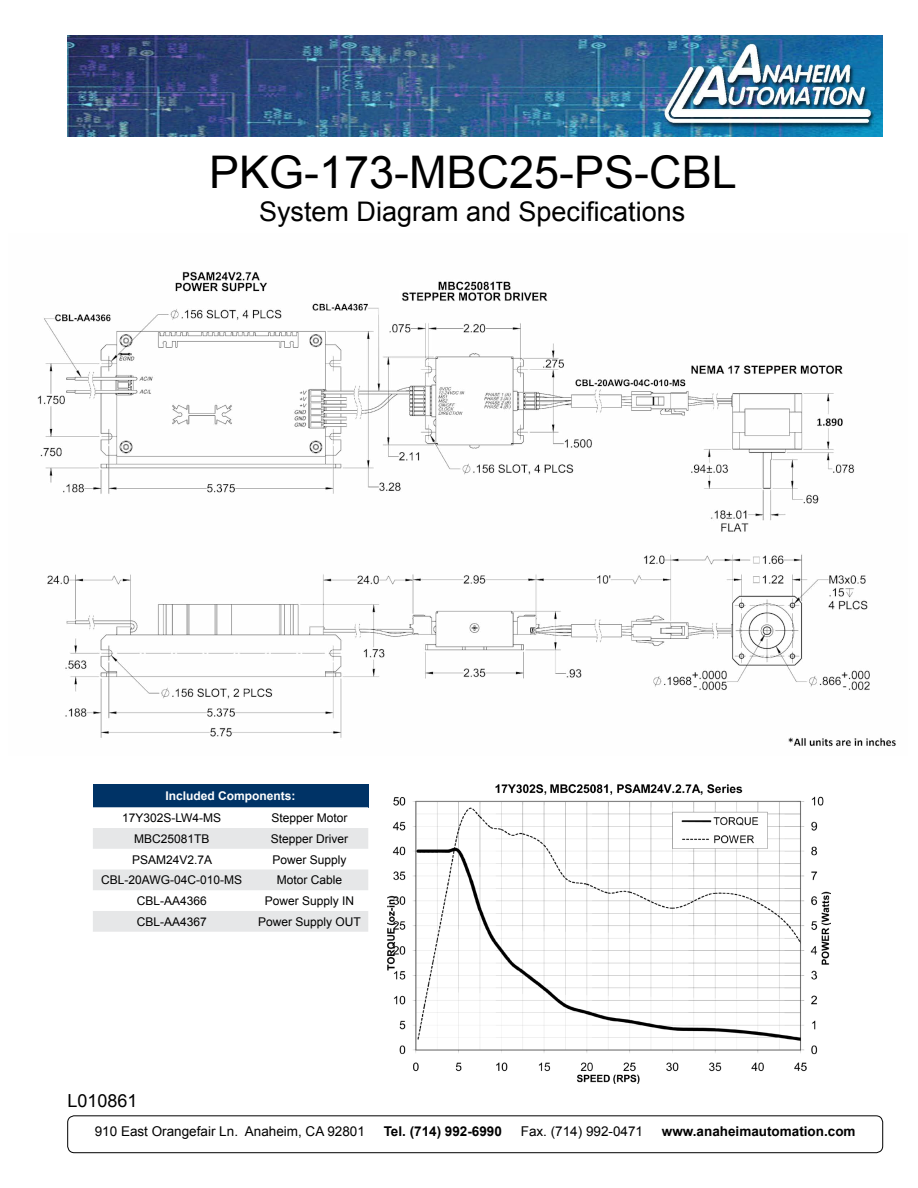
<style>
.page{position:relative;width:918px;height:1188px;background:#fff}
.page>*{position:absolute;margin:0;border:0;box-sizing:border-box;transform-origin:0 0}
.t1{font:45px "Arial";color:#000}
.t2{font:27px "Arial";color:#000}
.t3{font:18px "Arial";color:#000}
.t4{font:13.5px "Arial";color:#000}
.t5{font:700 13.5px "Arial";color:#000}
.t6{font:12px "Arial";color:#000}
.t7{font:700 12px "Arial";color:#fff}
</style>
<div class="page">
<img style="left:68px;top:35px;width:815px;height:101px">
<div style="left:68px;top:1116px;width:815px;height:37px;border:1px solid #000;border-radius:7px"></div>
<div style="left:93px;top:784px;width:275px;height:23px;background:#036"></div>
<svg style="left:93px;top:807px;width:275px;height:125px"></svg>
<img style="left:388px;top:784px;width:442px;height:299px">
<img style="left:37px;top:271px;width:859px;height:476px">
<h1 class="t1" style="left:209px;top:143px;width:529px">PKG-173-MBC25-PS-CBL</h1>
<h2 class="t2" style="left:259px;top:194px;width:428px">System Diagram and Specifications</h2>
<p class="t7" style="left:166px;top:788px;width:132px">Included Components:</p>
<p class="t6" style="left:122px;top:810px;width:101px">17Y302S-LW4-MS</p>
<p class="t6" style="left:271px;top:810px;width:78px">Stepper Motor</p>
<p class="t6" style="left:134px;top:831px;width:77px">MBC25081TB</p>
<p class="t6" style="left:271px;top:831px;width:79px">Stepper Driver</p>
<p class="t6" style="left:132px;top:851px;width:82px">PSAM24V2.7A</p>
<p class="t6" style="left:272px;top:851px;width:76px">Power Supply</p>
<p class="t6" style="left:101px;top:872px;width:142px">CBL-20AWG-04C-010-MS</p>
<p class="t6" style="left:277px;top:872px;width:67px">Motor Cable</p>
<p class="t6" style="left:137px;top:893px;width:72px">CBL-AA4366</p>
<p class="t6" style="left:265px;top:893px;width:91px">Power Supply IN</p>
<p class="t6" style="left:137px;top:914px;width:72px">CBL-AA4367</p>
<p class="t6" style="left:258px;top:914px;width:104px">Power Supply OUT</p>
<h3 class="t3" style="left:68px;top:1089px;width:72px">L010861</h3>
<p class="t4" style="left:95px;top:1122px;width:272px">910 East Orangefair Ln. Anaheim, CA 92801</p>
<p class="t5" style="left:384px;top:1122px;width:120px">Tel. (714) 992-6990</p>
<p class="t4" style="left:521px;top:1122px;width:124px">Fax. (714) 992-0471</p>
<p class="t5" style="left:662px;top:1122px;width:195px">www.anaheimautomation.com</p>
</div>
